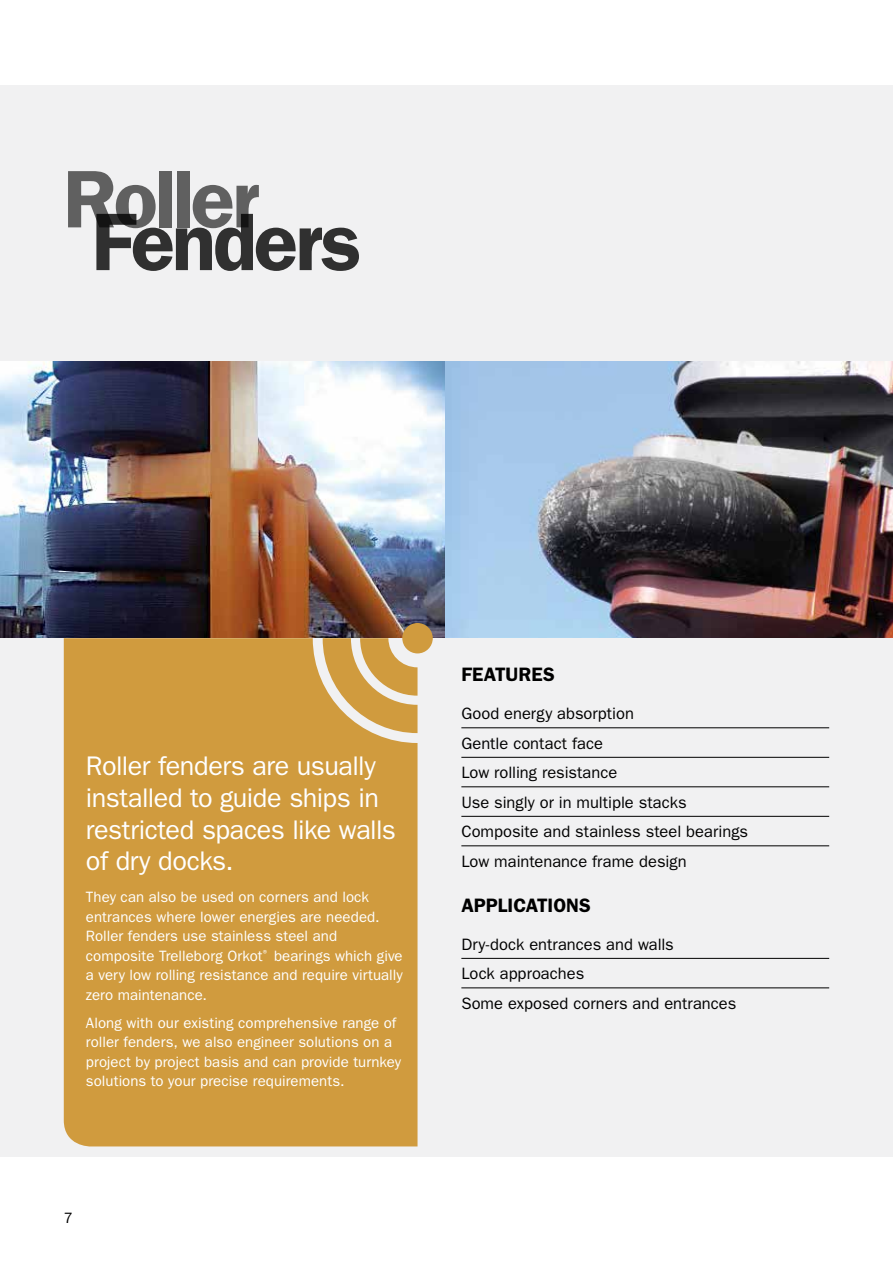
<style>
.page{position:relative;width:893px;height:1263px;background:#fff}
.page>*{position:absolute;margin:0;border:0;box-sizing:border-box;transform-origin:0 0}
.t1{font:600 82.05px "ITC Franklin Gothic Std";letter-spacing:-.04em;color:#000}
.t2{font:27px/31.5px "ITC Franklin Gothic Std";letter-spacing:-.02em;color:#fff}
.t3{font:600 19.5px "ITC Franklin Gothic Std";color:#000}
.t4{font:16.5px/29.5px "ITC Franklin Gothic Std";color:#000}
.t5{font:15px/19.5px "ITC Franklin Gothic Std";letter-spacing:.005em;color:#fff}
.t6{font:15px "ITC Franklin Gothic Std";color:#000}
</style>
<div class="page">
<div style="left:0;top:85px;width:893px;height:1072px;background:#f1f1f2"></div>
<img style="left:0;top:361px;width:893px;height:277px">
<hr style="left:461px;top:727px;width:368px;height:1px;background:#000">
<hr style="left:461px;top:757px;width:368px;height:1px;background:#000">
<hr style="left:461px;top:786px;width:368px;height:1px;background:#000">
<hr style="left:461px;top:816px;width:368px;height:1px;background:#000">
<hr style="left:461px;top:845px;width:368px;height:1px;background:#000">
<hr style="left:461px;top:958px;width:368px;height:1px;background:#000">
<hr style="left:461px;top:987px;width:368px;height:1px;background:#000">
<svg style="left:64px;top:623px;width:369px;height:523px;background:#ce9c47"></svg>
<h1 class="t1" style="left:63px;top:151px;width:198px">Roller</h1>
<h1 class="t1" style="left:91px;top:193px;width:272px">Fenders</h1>
<h2 class="t2" style="left:86px;top:751px;width:311px">Roller fenders are usually installed to guide ships in restricted spaces like walls of dry docks.</h2>
<p class="t5" style="left:86px;top:887px;width:318px">They can also be used on corners and lock entrances where lower energies are needed.<br>Roller fenders use stainless steel and composite Trelleborg Orkot<sup>®</sup> bearings which give a very low rolling resistance and require virtually zero maintenance.</p>
<p class="t5" style="left:86px;top:1013px;width:317px">Along with our existing comprehensive range of roller fenders, we also engineer solutions on a project by project basis and can provide turnkey solutions to your precise requirements.</p>
<p class="t6" style="left:64px;top:1209px;width:10px">7</p>
<h3 class="t3" style="left:461px;top:663px;width:95px">FEATURES</h3>
<p class="t4" style="left:461px;top:699px;width:288px">Good energy absorption<br>Gentle contact face<br>Low rolling resistance<br>Use singly or in multiple stacks<br>Composite and stainless steel bearings<br>Low maintenance frame design</p>
<h3 class="t3" style="left:461px;top:893px;width:131px">APPLICATIONS</h3>
<p class="t4" style="left:461px;top:929px;width:276px">Dry-dock entrances and walls<br>Lock approaches<br>Some exposed corners and entrances</p>
</div>
